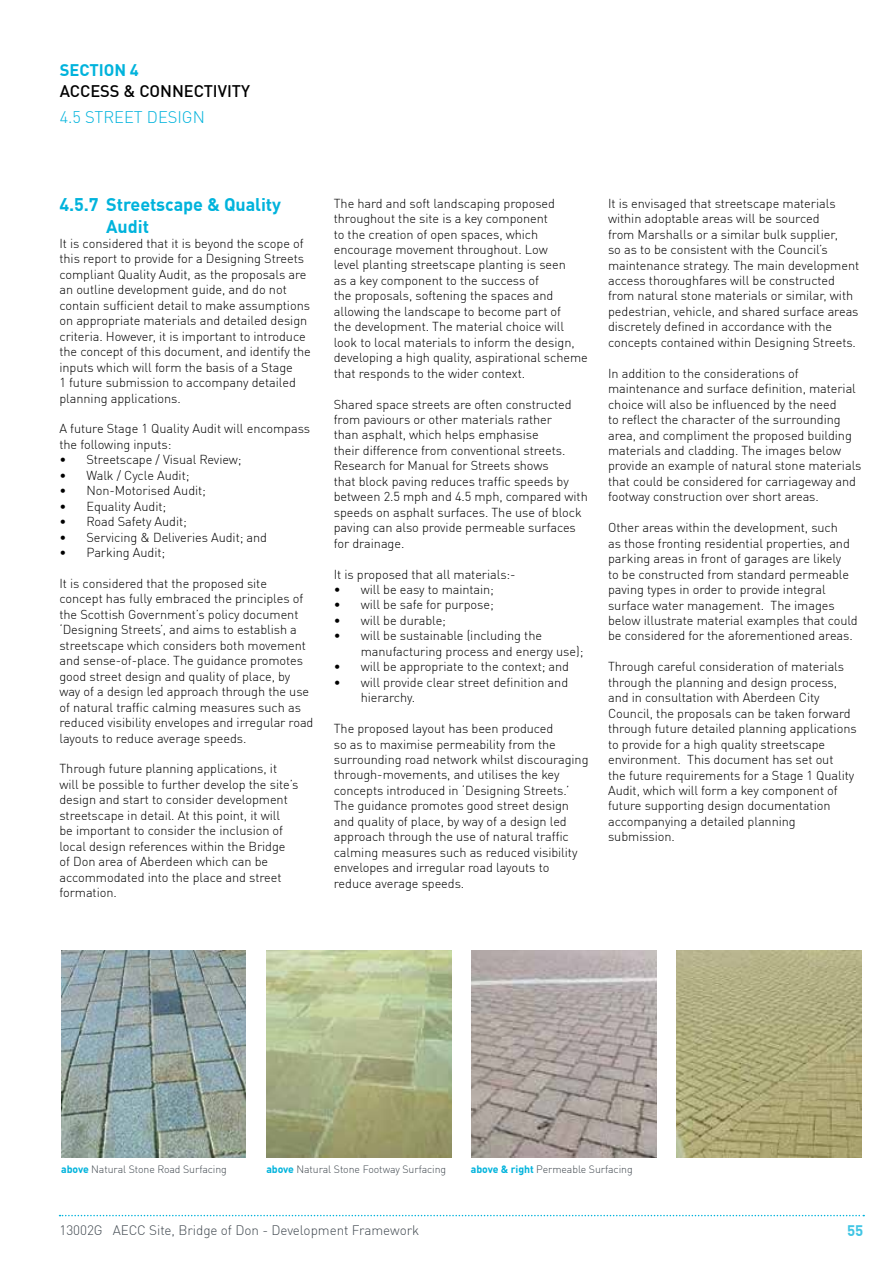
<style>
.page{position:relative;width:893px;height:1263px;background:#fff}
.page>*{position:absolute;margin:0;border:0;box-sizing:border-box;transform-origin:0 0}
.t1{font:700 18px/21px "DIN Offc";letter-spacing:-.005em;color:#00b3dc}
.t2{font:500 16.5px "DIN Offc";letter-spacing:-.005em;color:#000}
.t3{font:300 16.5px "DIN Offc";letter-spacing:-.005em;color:#00b3dc}
.t4{font:700 16.5px "DIN Offc";letter-spacing:-.005em;color:#00b3dc}
.t5{font:700 15px "DIN Offc";color:#41c5e4}
.t6{font:300 13.5px "DIN Offc";letter-spacing:-.005em;color:#424a51}
.t7{font:300 12.75px/15.5px "DIN Offc";letter-spacing:-.005em;color:#000}
.t8{font:300 10.5px "DIN Offc";letter-spacing:-.005em;color:#424a51}
.s1{font-weight:700;color:#00b3dc}
</style>
<div class="page">
<svg style="left:60px;top:1215px;width:804px;height:1px"></svg>
<img style="left:266px;top:950px;width:185px;height:207px">
<img style="left:61px;top:950px;width:185px;height:207px">
<img style="left:677px;top:950px;width:184px;height:207px">
<img style="left:472px;top:950px;width:184px;height:207px">
<p class="t4" style="left:60px;top:60px;width:81px">SECTION 4</p>
<p class="t2" style="left:60px;top:80px;width:192px">ACCESS &amp; CONNECTIVITY</p>
<p class="t3" style="left:60px;top:107px;width:147px">4.5 STREET DESIGN</p>
<h1 class="t1" style="left:106px;top:194px;width:176px;text-indent:-47px">4.5.7 Streetscape &amp; Quality<br>Audit</h1>
<p class="t7" style="left:59px;top:235px;width:253px">It is considered that it is beyond the scope of this report to provide for a Designing Streets compliant Quality Audit, as the proposals are an outline development guide, and do not contain sufficient detail to make assumptions on appropriate materials and detailed design criteria. However, it is important to introduce the concept of this document, and identify the inputs which will form the basis of a Stage<br>1 future submission to accompany detailed planning applications.</p>
<p class="t7" style="left:59px;top:421px;width:252px">A future Stage 1 Quality Audit will encompass the following inputs:</p>
<p class="t7" style="left:59px;top:452px;width:184px">• Streetscape / Visual Review;</p>
<p class="t7" style="left:59px;top:467px;width:131px">• Walk / Cycle Audit;</p>
<p class="t7" style="left:59px;top:483px;width:148px">• Non-Motorised Audit;</p>
<p class="t7" style="left:59px;top:498px;width:108px">• Equality Audit;</p>
<p class="t7" style="left:59px;top:514px;width:129px">• Road Safety Audit;</p>
<p class="t7" style="left:59px;top:529px;width:209px">• Servicing &amp; Deliveries Audit; and</p>
<p class="t7" style="left:59px;top:545px;width:107px">• Parking Audit;</p>
<p class="t7" style="left:59px;top:575px;width:256px">It is considered that the proposed site<br>concept has fully embraced the principles of the Scottish Government’s policy document ‘Designing Streets’, and aims to establish a streetscape which considers both movement and sense-of-place. The guidance promotes good street design and quality of place, by way of a design led approach through the use of natural traffic calming measures such as reduced visibility envelopes and irregular road layouts to reduce average speeds.</p>
<p class="t7" style="left:59px;top:761px;width:240px">Through future planning applications, it will be possible to further develop the site’s design and start to consider development streetscape in detail. At this point, it will<br>be important to consider the inclusion of local design references within the Bridge of Don area of Aberdeen which can be accommodated into the place and street formation.</p>
<p class="t7" style="left:334px;top:195px;width:255px">The hard and soft landscaping proposed throughout the site is a key component<br>to the creation of open spaces, which encourage movement throughout. Low<br>level planting streetscape planting is seen<br>as a key component to the success of<br>the proposals, softening the spaces and allowing the landscape to become part of<br>the development. The material choice will look to local materials to inform the design, developing a high quality, aspirational scheme that responds to the wider context.</p>
<p class="t7" style="left:334px;top:396px;width:256px">Shared space streets are often constructed from paviours or other materials rather<br>than asphalt, which helps emphasise<br>their difference from conventional streets.<br>Research for Manual for Streets shows<br>that block paving reduces traffic speeds by between 2.5 mph and 4.5 mph, compared with speeds on asphalt surfaces. The use of block paving can also provide permeable surfaces for drainage.</p>
<p class="t7" style="left:334px;top:566px;width:183px">It is proposed that all materials:-</p>
<p class="t7" style="left:334px;top:581px;width:162px">• will be easy to maintain;</p>
<p class="t7" style="left:334px;top:597px;width:161px">• will be safe for purpose;</p>
<p class="t7" style="left:334px;top:612px;width:114px">• will be durable;</p>
<p class="t7" style="left:361px;top:628px;width:224px;text-indent:-27px">• will be sustainable (including the manufacturing process and energy use);</p>
<p class="t7" style="left:334px;top:659px;width:237px">• will be appropriate to the context; and</p>
<p class="t7" style="left:361px;top:674px;width:209px;text-indent:-27px">• will provide clear street definition and hierarchy.</p>
<p class="t7" style="left:334px;top:721px;width:256px">The proposed layout has been produced<br>so as to maximise permeability from the surrounding road network whilst discouraging through-movements, and utilises the key concepts introduced in ‘Designing Streets.’ The guidance promotes good street design and quality of place, by way of a design led approach through the use of natural traffic calming measures such as reduced visibility envelopes and irregular road layouts to reduce average speeds.</p>
<p class="t7" style="left:608px;top:195px;width:253px">It is envisaged that streetscape materials within adoptable areas will be sourced<br>from Marshalls or a similar bulk supplier,<br>so as to be consistent with the Council’s maintenance strategy. The main development access thoroughfares will be constructed from natural stone materials or similar, with pedestrian, vehicle, and shared surface areas discretely defined in accordance with the concepts contained within Designing Streets.</p>
<p class="t7" style="left:608px;top:365px;width:255px">In addition to the considerations of maintenance and surface definition, material choice will also be influenced by the need<br>to reflect the character of the surrounding area, and compliment the proposed building materials and cladding. The images below provide an example of natural stone materials that could be considered for carriageway and footway construction over short areas.</p>
<p class="t7" style="left:608px;top:520px;width:251px">Other areas within the development, such<br>as those fronting residential properties, and parking areas in front of garages are likely<br>to be constructed from standard permeable paving types in order to provide integral surface water management. The images below illustrate material examples that could be considered for the aforementioned areas.</p>
<p class="t7" style="left:608px;top:659px;width:250px">Through careful consideration of materials through the planning and design process, and in consultation with Aberdeen City Council, the proposals can be taken forward through future detailed planning applications to provide for a high quality streetscape environment. This document has set out<br>the future requirements for a Stage 1 Quality Audit, which will form a key component of future supporting design documentation accompanying a detailed planning submission.</p>
<p class="t8" style="left:61px;top:1163px;width:167px"><span class="s1">above</span> Natural Stone Road Surfacing</p>
<p class="t8" style="left:266px;top:1163px;width:181px"><span class="s1">above</span> Natural Stone Footway Surfacing</p>
<p class="t8" style="left:471px;top:1163px;width:163px"><span class="s1">above &amp; right</span> Permeable Surfacing</p>
<p class="t6" style="left:60px;top:1221px;width:361px">13002G AECC Site, Bridge of Don - Development Framework</p>
<p class="t5" style="left:847px;top:1220px;width:18px">55</p>
</div>
